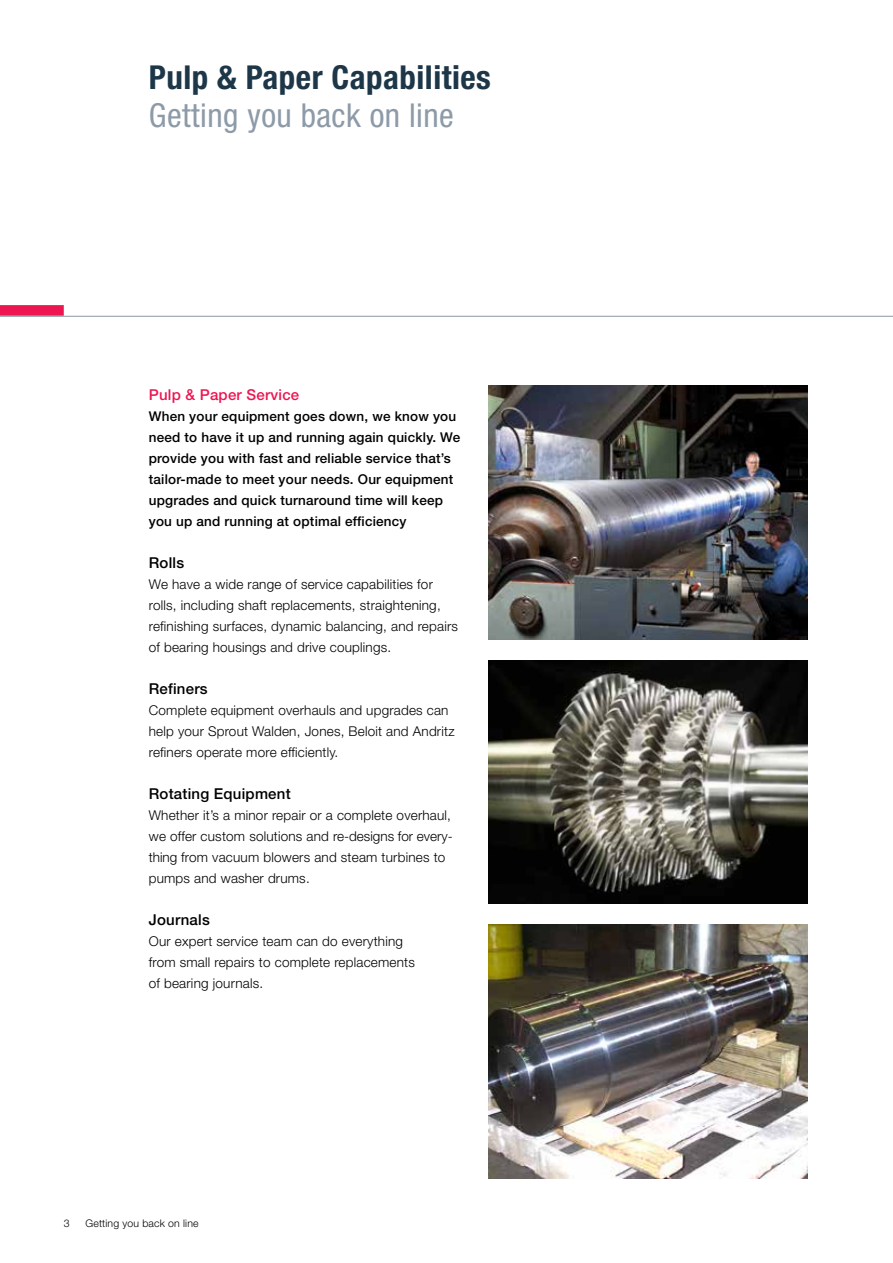
<style>
.page{position:relative;width:893px;height:1263px;background:#fff}
.page>*{position:absolute;margin:0;border:0;box-sizing:border-box;transform-origin:0 0}
.t1{font:700 condensed 33px "Helvetica Neue LT";letter-spacing:.015em;color:#1d3648}
.t2{font:condensed 33px "Helvetica Neue LT";letter-spacing:.015em;color:#8d9aa8}
.t3{font:500 15px "Helvetica Neue LT Std";letter-spacing:.015em;color:#000}
.t4{font:500 15px "Helvetica Neue LT Std";letter-spacing:.015em;color:#ed1651}
.t5{font:300 13.5px/21px "Helvetica Neue LT";letter-spacing:.015em;color:#000}
.t6{font:500 13.5px/21px "Helvetica Neue LT Std";letter-spacing:.015em;color:#000}
.t7{font:300 10.5px "Helvetica Neue LT";letter-spacing:.015em;color:#000}
</style>
<div class="page">
<img style="left:489px;top:385px;width:319px;height:793px">
<div style="left:478px;top:904px;width:415px;height:19px;background:#fff"></div>
<div style="left:478px;top:640px;width:415px;height:19px;background:#fff"></div>
<div style="left:0;top:305px;width:64px;height:11px;background:#ed1651"></div>
<hr style="left:0;top:316px;width:893px;height:1px;background:#8d9aa8">
<h1 class="t1" style="left:149px;top:58px;width:344px">Pulp &amp; Paper Capabilities</h1>
<h1 class="t2" style="left:149px;top:96px;width:307px">Getting you back on line</h1>
<p class="t4" style="left:149px;top:385px;width:152px">Pulp &amp; Paper Service</p>
<p class="t6" style="left:149px;top:405px;width:313px">When your equipment goes down, we know you need to have it up and running again quickly. We provide you with fast and reliable service that’s tailor-made to meet your needs. Our equipment upgrades and quick turnaround time will keep you up and running at optimal efficiency</p>
<p class="t3" style="left:149px;top:553px;width:37px">Rolls</p>
<p class="t5" style="left:149px;top:573px;width:311px">We have a wide range of service capabilities for rolls, including shaft replacements, straightening, refinishing surfaces, dynamic balancing, and repairs of bearing housings and drive couplings.</p>
<p class="t3" style="left:149px;top:679px;width:60px">Refiners</p>
<p class="t5" style="left:149px;top:699px;width:307px">Complete equipment overhauls and upgrades can help your Sprout Walden, Jones, Beloit and Andritz refiners operate more efficiently.</p>
<p class="t3" style="left:149px;top:784px;width:143px">Rotating Equipment</p>
<p class="t5" style="left:149px;top:804px;width:305px">Whether it’s a minor repair or a complete overhaul, we offer custom solutions and re-designs for every&shy;thing from vacuum blowers and steam turbines to pumps and washer drums.</p>
<p class="t3" style="left:149px;top:910px;width:63px">Journals</p>
<p class="t5" style="left:149px;top:930px;width:268px">Our expert service team can do everything from small repairs to complete replacements of bearing journals.</p>
<p class="t7" style="left:64px;top:1217px;width:7px">3</p>
<p class="t7" style="left:85px;top:1217px;width:115px">Getting you back on line</p>
</div>
